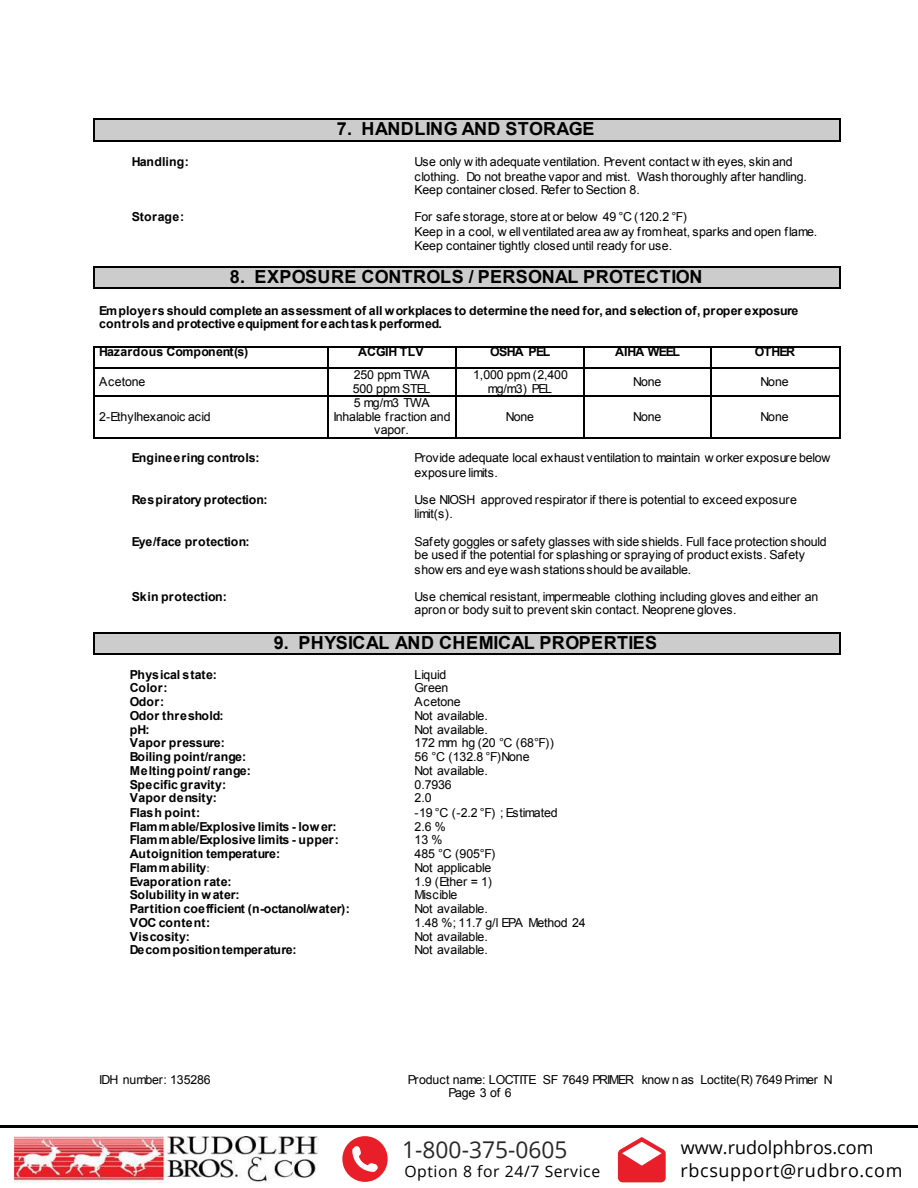
<style>
.page{position:relative;width:918px;height:1188px;background:#fff}
.page>*{position:absolute;margin:0;border:0;box-sizing:border-box;transform-origin:0 0}
.t1{font:23.1px "Open Sans";color:#292829}
.t2{font:700 18px "Arial";letter-spacing:.02em;color:#000}
.t3{font:18px/22.4px "Open Sans";letter-spacing:.035em;color:#000}
.t4{font:15.75px "Open Sans";letter-spacing:.035em;color:#000}
.t5{font:12.3px/13.5px "Arial";letter-spacing:-.01em;color:#000}
.t6{font:700 12.3px/13.5px "Arial";letter-spacing:-.005em;color:#000}
.t7{font:700 12.3px "Arial";letter-spacing:.025em;color:#000}
.t8{font:700 12.3px "Arial";letter-spacing:-.06em;color:#000}
.t9{font:12.3px "Arial";letter-spacing:-.04em;color:#000}
.s1{font-family:"Times New Roman";color:#808080}
</style>
<div class="page">
<hr style="left:0;top:1126px;width:918px;height:2px;background:#000101">
<svg style="left:342px;top:1136px;width:46px;height:46px"></svg>
<svg style="left:618px;top:1137px;width:48px;height:45px"></svg>
<img style="left:14px;top:1136px;width:305px;height:46px">
<div style="left:99px;top:119px;width:735px;height:21px;background:#ccc"></div>
<hr style="left:95px;top:119px;width:744px;height:1px;background:#000">
<svg style="left:94px;top:119px;width:1px;height:22px"></svg>
<hr style="left:95px;top:140px;width:744px;height:1px;background:#000">
<svg style="left:839px;top:119px;width:1px;height:22px"></svg>
<div style="left:99px;top:268px;width:735px;height:21px;background:#ccc"></div>
<hr style="left:95px;top:266px;width:744px;height:2px;background:#000">
<svg style="left:94px;top:266px;width:1px;height:23px"></svg>
<hr style="left:95px;top:288px;width:744px;height:1px;background:#000">
<svg style="left:839px;top:266px;width:1px;height:23px"></svg>
<hr style="left:95px;top:346px;width:233px;height:1px;background:#000">
<hr style="left:329px;top:346px;width:126px;height:1px;background:#000">
<hr style="left:456px;top:346px;width:128px;height:1px;background:#000">
<hr style="left:585px;top:346px;width:126px;height:1px;background:#000">
<hr style="left:712px;top:346px;width:127px;height:1px;background:#000">
<hr style="left:95px;top:368px;width:233px;height:1px;background:#000">
<hr style="left:329px;top:368px;width:126px;height:1px;background:#000">
<hr style="left:456px;top:368px;width:128px;height:1px;background:#000">
<hr style="left:585px;top:368px;width:126px;height:1px;background:#000">
<hr style="left:712px;top:368px;width:127px;height:1px;background:#000">
<svg style="left:94px;top:346px;width:1px;height:51px"></svg>
<hr style="left:95px;top:396px;width:233px;height:1px;background:#000">
<svg style="left:328px;top:346px;width:1px;height:51px"></svg>
<hr style="left:329px;top:396px;width:126px;height:1px;background:#000">
<svg style="left:455px;top:346px;width:1px;height:51px"></svg>
<hr style="left:456px;top:396px;width:128px;height:1px;background:#000">
<svg style="left:584px;top:346px;width:1px;height:51px"></svg>
<hr style="left:585px;top:396px;width:126px;height:1px;background:#000">
<svg style="left:711px;top:346px;width:1px;height:51px"></svg>
<hr style="left:712px;top:396px;width:127px;height:1px;background:#000">
<svg style="left:839px;top:346px;width:1px;height:51px"></svg>
<hr style="left:94px;top:397px;width:1px;height:41px;background:#000">
<hr style="left:95px;top:438px;width:233px;height:1px;background:#000">
<hr style="left:328px;top:397px;width:1px;height:41px;background:#000">
<hr style="left:329px;top:438px;width:126px;height:1px;background:#000">
<hr style="left:455px;top:397px;width:1px;height:41px;background:#000">
<hr style="left:456px;top:438px;width:128px;height:1px;background:#000">
<hr style="left:584px;top:397px;width:1px;height:41px;background:#000">
<hr style="left:585px;top:438px;width:126px;height:1px;background:#000">
<hr style="left:711px;top:397px;width:1px;height:41px;background:#000">
<hr style="left:712px;top:438px;width:127px;height:1px;background:#000">
<hr style="left:839px;top:397px;width:1px;height:41px;background:#000">
<div style="left:99px;top:634px;width:735px;height:20px;background:#ccc"></div>
<hr style="left:95px;top:632px;width:744px;height:2px;background:#000">
<svg style="left:94px;top:632px;width:1px;height:23px"></svg>
<hr style="left:95px;top:654px;width:744px;height:1px;background:#000">
<svg style="left:839px;top:632px;width:1px;height:23px"></svg>
<h2 class="t2" style="left:337px;top:117px;width:259px">7. HANDLING AND STORAGE</h2>
<p class="t6" style="left:132px;top:156px;width:58px">Handling:</p>
<p class="t5" style="left:415px;top:155px;width:394px;line-height:14.1px">Use only w ith adequate ventilation. Prevent contact w ith eyes, skin and clothing. Do not breathe vapor and mist. Wash thoroughly after handling.<br>Keep container closed. Refer to Section 8.</p>
<p class="t7" style="left:132px;top:209px;width:54px">Storage:</p>
<p class="t5" style="left:415px;top:210px;width:404px;line-height:14.1px">For safe storage, store at or below 49 °C (120.2 °F)<br>Keep in a cool, w ell ventilated area aw ay from heat, sparks and open flame.<br>Keep container tightly closed until ready for use.</p>
<h2 class="t2" style="left:230px;top:265px;width:474px">8. EXPOSURE CONTROLS / PERSONAL PROTECTION</h2>
<p class="t6" style="left:99px;top:304px;width:701px">Employers should complete an assessment of all workplaces to determine the need for, and selection of, proper exposure controls and protective equipment for each task performed.</p>
<p class="t6" style="left:99px;top:346px;width:151px">Hazardous Component(s)</p>
<p class="t6" style="left:358px;top:346px;width:67px">ACGIH TLV</p>
<p class="t6" style="left:490px;top:346px;width:62px">OSHA PEL</p>
<p class="t8" style="left:615px;top:344px;width:66px">AIHA WEEL</p>
<p class="t6" style="left:755px;top:346px;width:42px">OTHER</p>
<p class="t5" style="left:99px;top:375px;width:48px">Acetone</p>
<p class="t5" style="left:353px;top:368px;width:79px">250 ppm TWA<br>500 ppm STEL</p>
<p class="t5" style="left:473px;top:368px;width:96px;text-align:center">1,000 ppm (2,400 mg/m3) PEL</p>
<p class="t5" style="left:633px;top:375px;width:30px">None</p>
<p class="t5" style="left:760px;top:375px;width:30px">None</p>
<p class="t5" style="left:99px;top:410px;width:113px">2-Ethylhexanoic acid</p>
<p class="t5" style="left:334px;top:396px;width:119px;text-align:center">5 mg/m3 TWA<br>Inhalable fraction and vapor.</p>
<p class="t5" style="left:506px;top:410px;width:30px">None</p>
<p class="t5" style="left:633px;top:410px;width:30px">None</p>
<p class="t5" style="left:760px;top:410px;width:30px">None</p>
<p class="t7" style="left:132px;top:450px;width:129px">Engineering controls:</p>
<p class="t5" style="left:415px;top:451px;width:417px;line-height:14.7px">Provide adequate local exhaust ventilation to maintain w orker exposure below exposure limits.</p>
<p class="t6" style="left:132px;top:493px;width:137px">Respiratory protection:</p>
<p class="t5" style="left:415px;top:493px;width:384px">Use NIOSH approved respirator if there is potential to exceed exposure limit(s).</p>
<p class="t6" style="left:132px;top:535px;width:119px">Eye/face protection:</p>
<p class="t5" style="left:415px;top:535px;width:414px">Safety goggles or safety glasses with side shields. Full face protection should be used if the potential for splashing or spraying of product exists. Safety</p>
<p class="t5" style="left:415px;top:563px;width:278px">show ers and eye wash stations should be available.</p>
<p class="t6" style="left:132px;top:590px;width:97px">Skin protection:</p>
<p class="t5" style="left:415px;top:590px;width:405px">Use chemical resistant, impermeable clothing including gloves and either an apron or body suit to prevent skin contact. Neoprene gloves.</p>
<h2 class="t2" style="left:274px;top:631px;width:385px">9. PHYSICAL AND CHEMICAL PROPERTIES</h2>
<p class="t6" style="left:130px;top:668px;width:89px">Physical state:</p>
<p class="t5" style="left:415px;top:668px;width:33px">Liquid</p>
<p class="t6" style="left:130px;top:681px;width:39px">Color:</p>
<p class="t5" style="left:415px;top:681px;width:35px">Green</p>
<p class="t6" style="left:130px;top:695px;width:36px">Odor:</p>
<p class="t5" style="left:415px;top:695px;width:48px">Acetone</p>
<p class="t7" style="left:130px;top:708px;width:96px">Odor threshold:</p>
<p class="t5" style="left:415px;top:709px;width:75px">Not available.</p>
<p class="t6" style="left:130px;top:723px;width:21px">pH:</p>
<p class="t5" style="left:415px;top:723px;width:75px">Not available.</p>
<p class="t6" style="left:130px;top:737px;width:97px">Vapor pressure:</p>
<p class="t5" style="left:415px;top:736px;width:141px">172 mm hg (20 °C (68°F))</p>
<p class="t6" style="left:130px;top:750px;width:118px">Boiling point/range:</p>
<p class="t5" style="left:415px;top:750px;width:116px">56 °C (132.8 °F)None</p>
<p class="t7" style="left:130px;top:763px;width:123px">Melting point/ range:</p>
<p class="t5" style="left:415px;top:764px;width:75px">Not available.</p>
<p class="t6" style="left:130px;top:778px;width:98px">Specific gravity:</p>
<p class="t5" style="left:415px;top:778px;width:39px">0.7936</p>
<p class="t7" style="left:130px;top:790px;width:89px">Vapor density:</p>
<p class="t5" style="left:415px;top:791px;width:19px">2.0</p>
<p class="t6" style="left:130px;top:806px;width:72px">Flash point:</p>
<p class="t5" style="left:415px;top:806px;width:145px">-19 °C (-2.2 °F) ; Estimated</p>
<p class="t6" style="left:130px;top:820px;width:208px">Flammable/Explosive limits - lower:</p>
<p class="t5" style="left:415px;top:820px;width:33px">2.6 %</p>
<p class="t6" style="left:130px;top:833px;width:211px">Flammable/Explosive limits - upper:</p>
<p class="t5" style="left:415px;top:833px;width:29px">13 %</p>
<p class="t6" style="left:130px;top:847px;width:152px">Autoignition temperature:</p>
<p class="t5" style="left:415px;top:847px;width:82px">485 °C (905°F)</p>
<p class="t6" style="left:130px;top:862px;width:82px">Flammability<span class="s1">:</span></p>
<p class="t5" style="left:415px;top:861px;width:78px">Not applicable</p>
<p class="t7" style="left:130px;top:873px;width:103px">Evaporation rate:</p>
<p class="t5" style="left:415px;top:875px;width:79px">1.9 (Ether = 1)</p>
<p class="t6" style="left:130px;top:889px;width:111px">Solubility in water:</p>
<p class="t9" style="left:415px;top:887px;width:44px">Miscible</p>
<p class="t6" style="left:130px;top:902px;width:222px">Partition coefficient (n-octanol/water):</p>
<p class="t5" style="left:415px;top:902px;width:75px">Not available.</p>
<p class="t7" style="left:130px;top:915px;width:82px">VOC content:</p>
<p class="t5" style="left:415px;top:916px;width:173px">1.48 %; 11.7 g/l EPA Method 24</p>
<p class="t6" style="left:130px;top:930px;width:62px">Viscosity:</p>
<p class="t5" style="left:415px;top:930px;width:75px">Not available.</p>
<p class="t6" style="left:130px;top:944px;width:169px">Decomposition temperature:</p>
<p class="t5" style="left:415px;top:943px;width:75px">Not available.</p>
<p class="t5" style="left:99px;top:1073px;width:113px">IDH number: 135286</p>
<p class="t5" style="left:448px;top:1073px;width:386px;text-indent:-41px">Product name: LOCTITE SF 7649 PRIMER know n as Loctite(R) 7649 Primer N<br>Page 3 of 6</p>
<h1 class="t1" style="left:402px;top:1134px;width:167px">1-800-375-0605</h1>
<p class="t4" style="left:404px;top:1161px;width:197px">Option 8 for 24/7 Service</p>
<h2 class="t3" style="left:680px;top:1136px;width:224px">www.rudolphbros.com rbcsupport@rudbro.com</h2>
</div>
